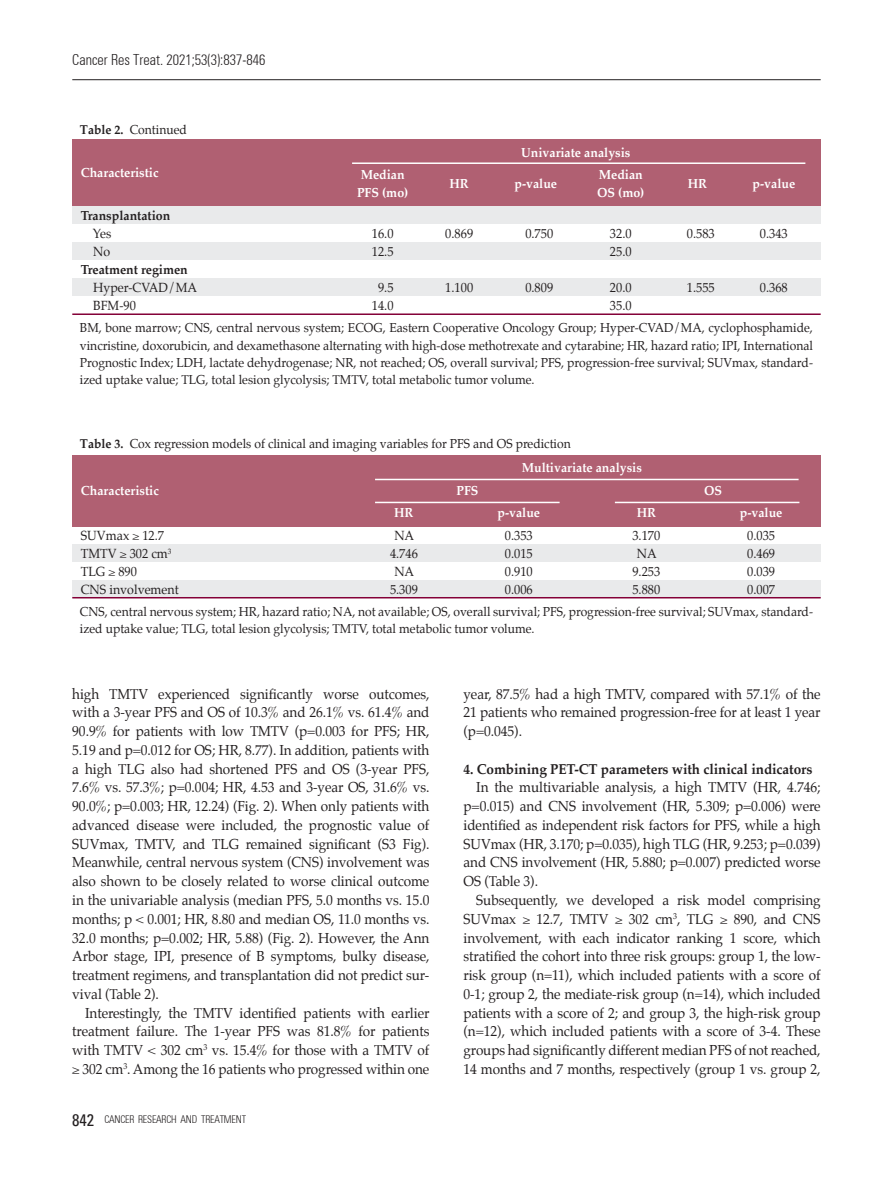
<style>
.page{position:relative;width:893px;height:1191px;background:#fff}
.page>*{position:absolute;margin:0;border:0;box-sizing:border-box;transform-origin:0 0}
.t1{font:300 condensed 15px "Univers";color:#231f20;scale:.95 1}
.t2{font:14.25px/18.8px "Palatino";letter-spacing:-.005em;color:#231f20;text-align:justify;scale:.95 1}
.t3{font:700 14.25px "Palatino";letter-spacing:-.005em;color:#231f20;scale:.95 1}
.t4{font:13.05px "Palatino";color:#231f20;scale:.95 1}
.t5{font:700 13.05px "Palatino";color:#fff;scale:.95 1}
.t6{font:700 13.05px "Palatino";color:#231f20;scale:.95 1}
.t7{font:12.75px/17.2px "Palatino";color:#231f20;text-align:justify;scale:.95 1}
.t8{font:300 condensed 10.5px "Univers";letter-spacing:-.02em;color:#231f20;scale:.95 1}
.s1{font-weight:700}
.s2{font-weight:400;font-size:16.5px}
</style>
<div class="page">
<div style="left:72px;top:139px;width:749px;height:68px;background:#b06072"></div>
<div style="left:72px;top:207px;width:749px;height:17px;background:#e9eaeb"></div>
<div style="left:72px;top:243px;width:749px;height:17px;background:#e9eaeb"></div>
<div style="left:72px;top:279px;width:749px;height:17px;background:#e9eaeb"></div>
<hr style="left:72px;top:313px;width:749px;height:2px;background:#840037">
<hr style="left:352px;top:162px;width:453px;height:2px;background:#fff">
<div style="left:72px;top:455px;width:749px;height:72px;background:#b06072"></div>
<div style="left:72px;top:545px;width:749px;height:17px;background:#e9eaeb"></div>
<div style="left:72px;top:581px;width:749px;height:17px;background:#e9eaeb"></div>
<hr style="left:72px;top:597px;width:749px;height:1px;background:#840037">
<hr style="left:615px;top:502px;width:184px;height:1px;background:#fff">
<hr style="left:375px;top:502px;width:185px;height:1px;background:#fff">
<hr style="left:375px;top:479px;width:424px;height:1px;background:#fff">
<hr style="left:72px;top:79px;width:749px;height:1px;background:#231f20">
<p class="t1" style="left:72px;top:51px;width:205px">Cancer Res Treat. 2021;53(3):837-846</p>
<p class="t7" style="left:80px;top:121px;width:114px"><span class="s1">Table 2.</span> Continued</p>
<p class="t5" style="left:521px;top:141px;width:116px">Univariate analysis</p>
<p class="t5" style="left:81px;top:161px;width:83px">Characteristic</p>
<p class="t5" style="left:361px;top:163px;width:48px">Median</p>
<p class="t5" style="left:599px;top:163px;width:48px">Median</p>
<p class="t5" style="left:450px;top:172px;width:22px">HR</p>
<p class="t5" style="left:514px;top:172px;width:46px">p-value</p>
<p class="t5" style="left:357px;top:181px;width:56px">PFS (mo)</p>
<p class="t5" style="left:597px;top:181px;width:51px">OS (mo)</p>
<p class="t5" style="left:688px;top:172px;width:22px">HR</p>
<p class="t5" style="left:753px;top:172px;width:46px">p-value</p>
<p class="t6" style="left:81px;top:204px;width:96px">Transplantation</p>
<p class="t4" style="left:93px;top:222px;width:21px">Yes</p>
<p class="t4" style="left:372px;top:222px;width:24px">16.0</p>
<p class="t4" style="left:445px;top:222px;width:31px">0.869</p>
<p class="t4" style="left:525px;top:222px;width:31px">0.750</p>
<p class="t4" style="left:610px;top:222px;width:24px">32.0</p>
<p class="t4" style="left:687px;top:222px;width:31px">0.583</p>
<p class="t4" style="left:760px;top:222px;width:31px">0.343</p>
<p class="t4" style="left:93px;top:240px;width:19px">No</p>
<p class="t4" style="left:372px;top:240px;width:24px">12.5</p>
<p class="t4" style="left:610px;top:240px;width:24px">25.0</p>
<p class="t6" style="left:81px;top:258px;width:114px">Treatment regimen</p>
<p class="t4" style="left:93px;top:276px;width:111px">Hyper-CVAD/MA</p>
<p class="t4" style="left:378px;top:276px;width:18px">9.5</p>
<p class="t4" style="left:445px;top:276px;width:31px">1.100</p>
<p class="t4" style="left:525px;top:276px;width:31px">0.809</p>
<p class="t4" style="left:610px;top:276px;width:24px">20.0</p>
<p class="t4" style="left:687px;top:276px;width:31px">1.555</p>
<p class="t4" style="left:760px;top:276px;width:31px">0.368</p>
<p class="t4" style="left:93px;top:294px;width:46px">BFM-90</p>
<p class="t4" style="left:372px;top:294px;width:24px">14.0</p>
<p class="t4" style="left:610px;top:294px;width:24px">35.0</p>
<p class="t7" style="left:80px;top:319px;width:773px">BM, bone marrow; CNS, central nervous system; ECOG, Eastern Cooperative Oncology Group; Hyper-CVAD/MA, cyclophosphamide, vincristine, doxorubicin, and dexamethasone alternating with high-dose methotrexate and cytarabine; HR, hazard ratio; IPI, International Prognostic Index; LDH, lactate dehydrogenase; NR, not reached; OS, overall survival; PFS, progression-free survival; SUVmax, standard&shy;ized uptake value; TLG, total lesion glycolysis; TMTV, total metabolic tumor volume.</p>
<p class="t7" style="left:80px;top:434px;width:518px"><span class="s1">Table 3.</span> Cox regression models of clinical and imaging variables for PFS and OS prediction</p>
<p class="t5" style="left:522px;top:457px;width:128px">Multivariate analysis</p>
<p class="t5" style="left:81px;top:479px;width:84px">Characteristic</p>
<p class="t5" style="left:456px;top:479px;width:25px">PFS</p>
<p class="t5" style="left:704px;top:479px;width:20px">OS</p>
<p class="t5" style="left:394px;top:502px;width:22px">HR</p>
<p class="t5" style="left:497px;top:502px;width:46px">p-value</p>
<p class="t5" style="left:637px;top:502px;width:22px">HR</p>
<p class="t5" style="left:740px;top:502px;width:46px">p-value</p>
<p class="t4" style="left:81px;top:524px;width:89px">SUVmax ≥ 12.7</p>
<p class="t4" style="left:394px;top:524px;width:22px">NA</p>
<p class="t4" style="left:505px;top:524px;width:31px">0.353</p>
<p class="t4" style="left:632px;top:524px;width:31px">3.170</p>
<p class="t4" style="left:747px;top:524px;width:31px">0.035</p>
<p class="t4" style="left:81px;top:542px;width:97px">TMTV ≥ 302 cm<sup>3</sup></p>
<p class="t4" style="left:390px;top:542px;width:31px">4.746</p>
<p class="t4" style="left:505px;top:542px;width:31px">0.015</p>
<p class="t4" style="left:637px;top:542px;width:22px">NA</p>
<p class="t4" style="left:747px;top:542px;width:31px">0.469</p>
<p class="t4" style="left:81px;top:560px;width:61px">TLG ≥ 890</p>
<p class="t4" style="left:394px;top:560px;width:22px">NA</p>
<p class="t4" style="left:505px;top:560px;width:31px">0.910</p>
<p class="t4" style="left:632px;top:560px;width:31px">9.253</p>
<p class="t4" style="left:747px;top:560px;width:31px">0.039</p>
<p class="t4" style="left:81px;top:578px;width:105px">CNS involvement</p>
<p class="t4" style="left:390px;top:578px;width:31px">5.309</p>
<p class="t4" style="left:505px;top:578px;width:31px">0.006</p>
<p class="t4" style="left:632px;top:578px;width:31px">5.880</p>
<p class="t4" style="left:747px;top:578px;width:31px">0.007</p>
<p class="t7" style="left:80px;top:603px;width:773px">CNS, central nervous system; HR, hazard ratio; NA, not available; OS, overall survival; PFS, progression-free survival; SUVmax, standard&shy;ized uptake value; TLG, total lesion glycolysis; TMTV, total metabolic tumor volume.</p>
<p class="t2" style="left:72px;top:684px;width:378px">high TMTV experienced significantly worse outcomes, with a 3-year PFS and OS of 10.3% and 26.1% vs. 61.4% and 90.9% for patients with low TMTV (p=0.003 for PFS; HR, 5.19 and p=0.012 for OS; HR, 8.77). In addition, patients with a high TLG also had shortened PFS and OS (3-year PFS, 7.6% vs. 57.3%; p=0.004; HR, 4.53 and 3-year OS, 31.6% vs.<br>90.0%; p=0.003; HR, 12.24) (Fig. 2). When only patients with advanced disease were included, the prognostic value of SUVmax, TMTV, and TLG remained significant (S3 Fig).<br>Meanwhile, central nervous system (CNS) involvement was also shown to be closely related to worse clinical outcome in the univariable analysis (median PFS, 5.0 months vs. 15.0 months; p &lt; 0.001; HR, 8.80 and median OS, 11.0 months vs.<br>32.0 months; p=0.002; HR, 5.88) (Fig. 2). However, the Ann Arbor stage, IPI, presence of B symptoms, bulky disease, treatment regimens, and transplantation did not predict sur&shy;vival (Table 2).</p>
<p class="t2" style="left:72px;top:1003px;width:377px;text-indent:13px">Interestingly, the TMTV identified patients with earlier treatment failure. The 1-year PFS was 81.8% for patients with TMTV &lt; 302 cm<sup>3</sup> vs. 15.4% for those with a TMTV of ≥ 302 cm<sup>3</sup>. Among the 16 patients who progressed within one</p>
<p class="t8" style="left:72px;top:1113px;width:184px"><span class="s2">842</span> CANCER RESEARCH AND TREATMENT</p>
<p class="t2" style="left:463px;top:684px;width:377px">year, 87.5% had a high TMTV, compared with 57.1% of the 21 patients who remained progression-free for at least 1 year (p=0.045).</p>
<p class="t3" style="left:463px;top:756px;width:369px">4. Combining PET-CT parameters with clinical indicators</p>
<p class="t2" style="left:463px;top:778px;width:378px;text-indent:13px">In the multivariable analysis, a high TMTV (HR, 4.746; p=0.015) and CNS involvement (HR, 5.309; p=0.006) were identified as independent risk factors for PFS, while a high SUVmax (HR, 3.170; p=0.035), high TLG (HR, 9.253; p=0.039) and CNS involvement (HR, 5.880; p=0.007) predicted worse OS (Table 3).</p>
<p class="t2" style="left:463px;top:890px;width:377px;text-indent:13px">Subsequently, we developed a risk model comprising SUVmax ≥ 12.7, TMTV ≥ 302 cm<sup>3</sup>, TLG ≥ 890, and CNS involvement, with each indicator ranking 1 score, which stratified the cohort into three risk groups: group 1, the low&shy;risk group (n=11), which included patients with a score of 0-1; group 2, the mediate-risk group (n=14), which included patients with a score of 2; and group 3, the high-risk group (n=12), which included patients with a score of 3-4. These groups had significantly different median PFS of not reached, 14 months and 7 months, respectively (group 1 vs. group 2,</p>
</div>
